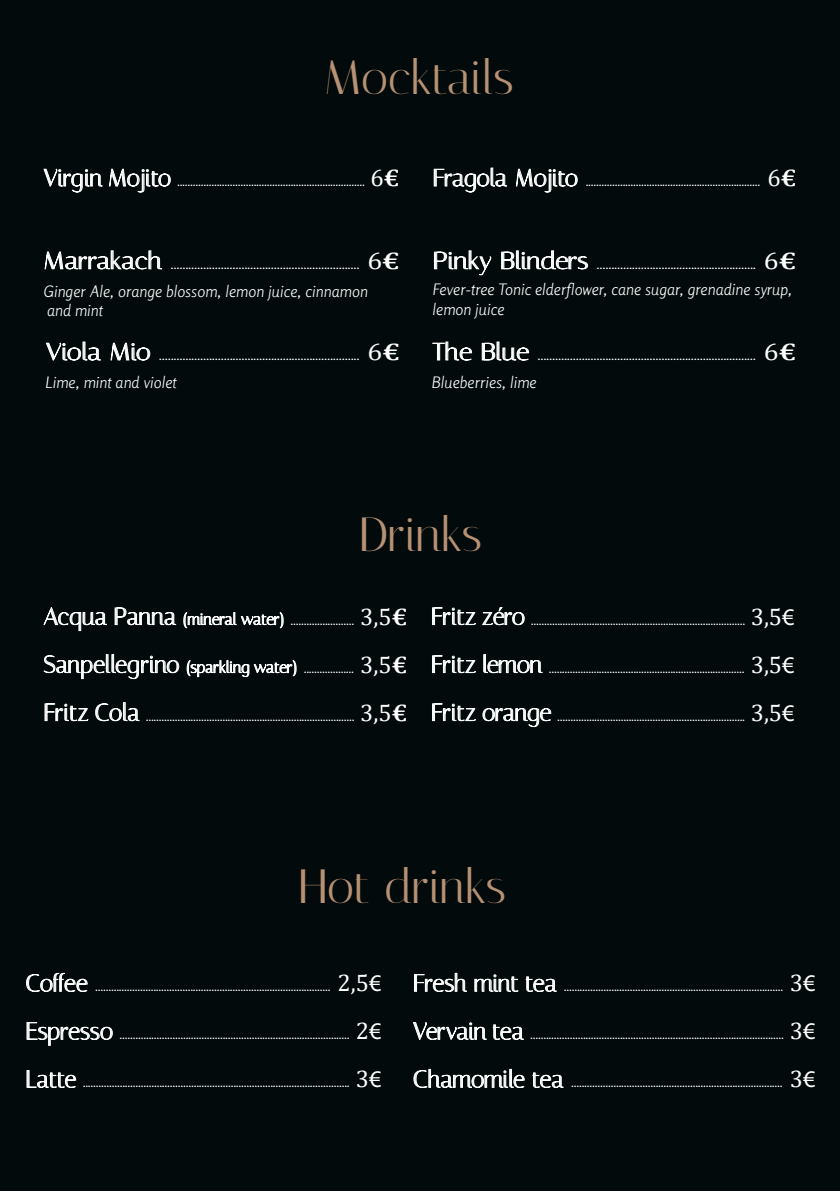
<style>
.page{position:relative;width:840px;height:1191px;background:#fff}
.page>*{position:absolute;margin:0;border:0;box-sizing:border-box;transform-origin:0 0}
.t1{font:48px "Italiana";letter-spacing:-.005em;color:#b79174}
.t2{font:24px/48px "Italiana";letter-spacing:-.02em;color:#fff;text-align:justify}
.t3{font:24px "Italiana";letter-spacing:-.02em;color:#fff;scale:1.12 1}
.t4{font:italic 300 16px/19.2px "Rosario";color:#fff}
.s1{font-family:"Cambria"}
.s2{font-family:"Cambria";font-weight:700}
.s3{font-size:16px}
.s4{font-family:"Myriad Pro"}
</style>
<div class="page">
<div style="left:0;top:0;width:839px;height:1191px;background:#020a0b"></div>
<svg style="left:43px;top:168px;width:128px;height:25px"></svg>
<svg style="left:434px;top:250px;width:57px;height:26px"></svg>
<svg style="left:501px;top:250px;width:87px;height:20px"></svg>
<svg style="left:44px;top:250px;width:118px;height:20px"></svg>
<svg style="left:433px;top:167px;width:74px;height:26px"></svg>
<svg style="left:516px;top:168px;width:62px;height:25px"></svg>
<svg style="left:43px;top:607px;width:64px;height:24px"></svg>
<svg style="left:114px;top:607px;width:62px;height:19px"></svg>
<svg style="left:183px;top:612px;width:101px;height:17px"></svg>
<svg style="left:43px;top:654px;width:137px;height:25px"></svg>
<svg style="left:186px;top:660px;width:111px;height:17px"></svg>
<svg style="left:44px;top:703px;width:45px;height:19px"></svg>
<svg style="left:95px;top:702px;width:45px;height:19px"></svg>
<svg style="left:26px;top:972px;width:62px;height:20px"></svg>
<svg style="left:26px;top:1022px;width:87px;height:24px"></svg>
<svg style="left:26px;top:1070px;width:51px;height:18px"></svg>
<svg style="left:432px;top:607px;width:93px;height:19px"></svg>
<svg style="left:432px;top:655px;width:44px;height:19px"></svg>
<svg style="left:483px;top:654px;width:60px;height:20px"></svg>
<svg style="left:432px;top:703px;width:119px;height:24px"></svg>
<svg style="left:414px;top:972px;width:53px;height:20px"></svg>
<svg style="left:474px;top:974px;width:44px;height:18px"></svg>
<svg style="left:525px;top:976px;width:32px;height:16px"></svg>
<svg style="left:413px;top:1022px;width:111px;height:18px"></svg>
<svg style="left:413px;top:1068px;width:112px;height:20px"></svg>
<svg style="left:532px;top:1072px;width:31px;height:16px"></svg>
<svg style="left:432px;top:341px;width:40px;height:20px"></svg>
<svg style="left:481px;top:341px;width:48px;height:20px"></svg>
<svg style="left:45px;top:341px;width:56px;height:20px"></svg>
<svg style="left:110px;top:342px;width:41px;height:19px"></svg>
<h1 class="t1" style="left:324px;top:49px;width:191px">Mocktails</h1>
<p class="t2" style="left:43px;top:154px;width:357px">Virgin Mojito ....................................................................... <span class="s1">6</span><span class="s2">€</span></p>
<p class="t2" style="left:432px;top:154px;width:365px">Fragola Mojito .................................................................. <span class="s1">6</span><span class="s2">€</span></p>
<p class="t3" style="left:43px;top:246px;width:319px">Marrakach ................................................................ <span class="s1">6</span><span class="s2">€</span></p>
<p class="t3" style="left:432px;top:246px;width:326px">Pinky Blinders ...................................................... <span class="s1">6</span><span class="s2">€</span></p>
<p class="t4" style="left:43px;top:280px;width:326px">Ginger Ale, orange blossom, lemon juice, cinnamon and mint</p>
<p class="t4" style="left:432px;top:279px;width:361px">Fever-tree Tonic elderflower, cane sugar, grenadine syrup, lemon juice</p>
<p class="t3" style="left:46px;top:338px;width:317px">Viola Mio .................................................................... <span class="s1">6</span><span class="s2">€</span></p>
<p class="t3" style="left:432px;top:338px;width:326px">The Blue .......................................................................... <span class="s1">6</span><span class="s2">€</span></p>
<p class="t4" style="left:45px;top:371px;width:133px">Lime, mint and violet</p>
<p class="t4" style="left:431px;top:371px;width:107px">Blueberries, lime</p>
<h1 class="t1" style="left:358px;top:506px;width:125px">Drinks</h1>
<p class="t2" style="left:43px;top:592px;width:365px">Acqua Panna <span class="s3">(mineral water)</span> ........................ <span class="s1">3,5</span><span class="s2">€ </span>Sanpellegrino <span class="s3">(sparkling water)</span> ................... <span class="s1">3,5</span><span class="s2">€ </span>Fritz Cola ............................................................................... <span class="s1">3,5</span><span class="s2">€</span></p>
<p class="t2" style="left:430px;top:592px;width:365px">Fritz zéro ................................................................................. <span class="s1">3,5</span><span class="s4">€ </span>Fritz lemon .......................................................................... <span class="s1">3,5</span><span class="s4">€ </span>Fritz orange ....................................................................... <span class="s1">3,5</span><span class="s4">€</span></p>
<h1 class="t1" style="left:298px;top:858px;width:209px">Hot drinks</h1>
<p class="t2" style="left:25px;top:959px;width:357px">Coffee ......................................................................................... <span class="s1">2,5</span><span class="s4">€ </span>Espresso ....................................................................................... <span class="s1">2</span><span class="s4">€ </span>Latte ..................................................................................................... <span class="s1">3</span><span class="s4">€</span></p>
<p class="t2" style="left:412px;top:959px;width:404px">Fresh mint tea ................................................................................... <span class="s1">3</span><span class="s4">€ </span>Vervain tea ................................................................................................ <span class="s1">3</span><span class="s4">€ </span>Chamomile tea ................................................................................ <span class="s1">3</span><span class="s4">€</span></p>
</div>
